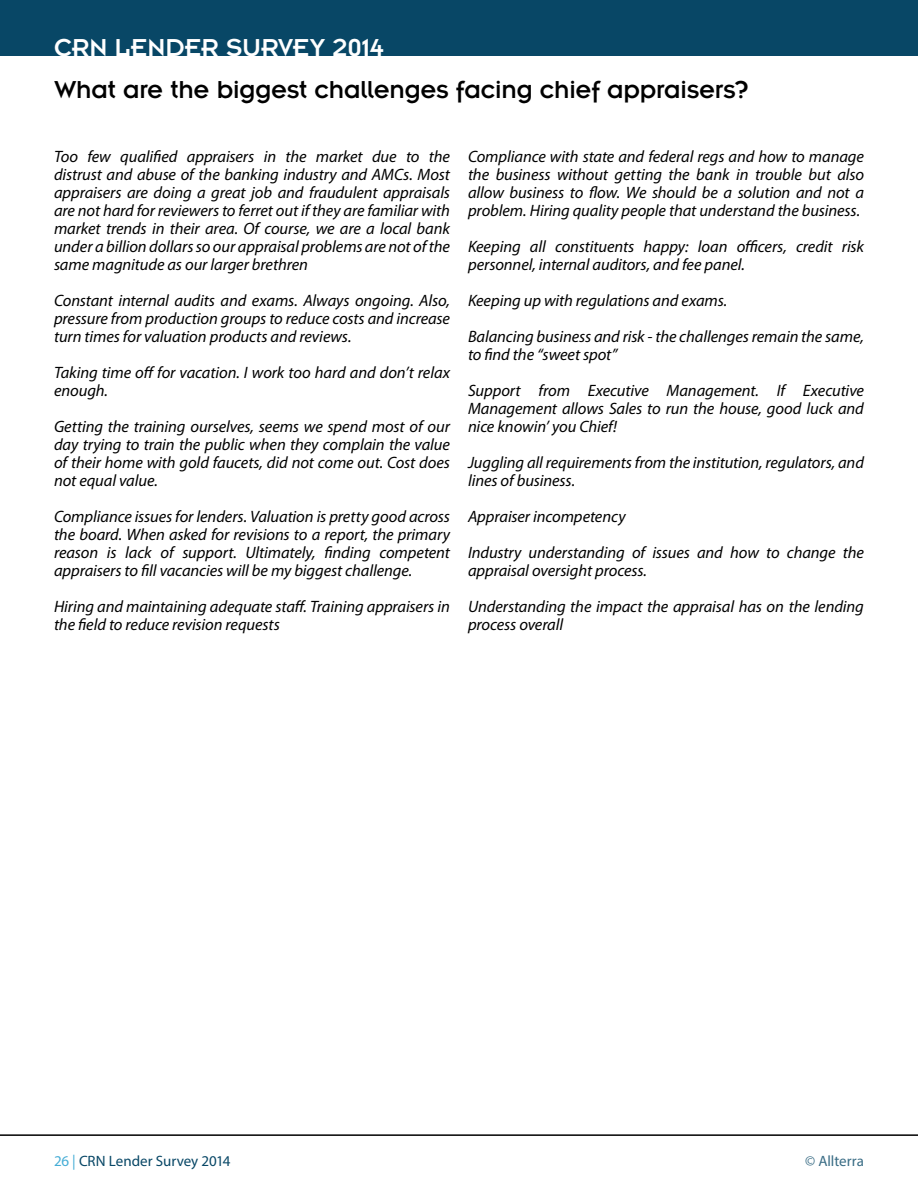
<style>
.page{position:relative;width:918px;height:1188px;background:#fff}
.page>*{position:absolute;margin:0;border:0;box-sizing:border-box;transform-origin:0 0}
.t1{font:27px "Insignia LT Std";letter-spacing:-.01em;color:#000}
.t2{font:27px "Insignia LT Std";color:#fff}
.t3{font:italic 16.5px/18px "Myriad Pro";letter-spacing:-.005em;color:#000}
.t4{font:15px "Myriad Pro";letter-spacing:-.005em;color:#084766}
.t5{font:15px "Myriad Pro";color:#396c85}
.s1{color:#45add6}
</style>
<div class="page">
<div style="left:0;top:0;width:918px;height:55px;background:#084766"></div>
<hr style="left:0;top:1134px;width:918px;height:2px;background:#000">
<h1 class="t2" style="left:54px;top:34px;width:331px">CRN LENDER SURVEY 2014</h1>
<h1 class="t1" style="left:54px;top:76px;width:697px">What are the biggest challenges facing chief appraisers?</h1>
<p class="t3" style="left:54px;top:148px;width:398px;text-align:justify">Too few qualified appraisers in the market due to the distrust and abuse of the banking industry and AMCs. Most appraisers are doing a great job and fraudulent appraisals are not hard for reviewers to ferret out if they are familiar with market trends in their area. Of course, we are a local bank under a billion dollars so our appraisal problems are not of the same magnitude as our larger brethren</p>
<p class="t3" style="left:54px;top:292px;width:398px;text-align:justify">Constant internal audits and exams. Always ongoing. Also, pressure from production groups to reduce costs and increase turn times for valuation products and reviews.</p>
<p class="t3" style="left:54px;top:364px;width:398px">Taking time off for vacation. I work too hard and don’t relax enough.</p>
<p class="t3" style="left:54px;top:418px;width:398px;text-align:justify">Getting the training ourselves, seems we spend most of our day trying to train the public when they complain the value of their home with gold faucets, did not come out. Cost does not equal value.</p>
<p class="t3" style="left:54px;top:508px;width:398px;text-align:justify">Compliance issues for lenders. Valuation is pretty good across the board. When asked for revisions to a report, the primary reason is lack of support. Ultimately, finding competent appraisers to fill vacancies will be my biggest challenge.</p>
<p class="t3" style="left:54px;top:598px;width:398px">Hiring and maintaining adequate staff. Training appraisers in the field to reduce revision requests</p>
<p class="t3" style="left:468px;top:148px;width:398px;text-align:justify">Compliance with state and federal regs and how to manage the business without getting the bank in trouble but also allow business to flow. We should be a solution and not a problem. Hiring quality people that understand the business.</p>
<p class="t3" style="left:468px;top:238px;width:397px">Keeping all constituents happy: loan officers, credit risk personnel, internal auditors, and fee panel.</p>
<p class="t3" style="left:468px;top:283px;width:397px;line-height:36px">Keeping up with regulations and exams.<br>Balancing business and risk - the challenges remain the same,</p>
<p class="t3" style="left:468px;top:337px;width:398px;line-height:36px">to find the “sweet spot”<br>Support from Executive Management. If Executive</p>
<p class="t3" style="left:468px;top:400px;width:397px">Management allows Sales to run the house, good luck and nice knowin’ you Chief!</p>
<p class="t3" style="left:468px;top:454px;width:398px">Juggling all requirements from the institution, regulators, and lines of business.</p>
<p class="t3" style="left:468px;top:499px;width:398px;line-height:36px">Appraiser incompetency<br>Industry understanding of issues and how to change the</p>
<p class="t3" style="left:468px;top:553px;width:397px;line-height:36px">appraisal oversight process.<br>Understanding the impact the appraisal has on the lending</p>
<p class="t3" style="left:468px;top:616px;width:97px">process overall</p>
<p class="t4" style="left:54px;top:1151px;width:178px"><span class="s1">26 |</span> CRN Lender Survey 2014</p>
<p class="t5" style="left:805px;top:1151px;width:60px">© Allterra</p>
</div>
